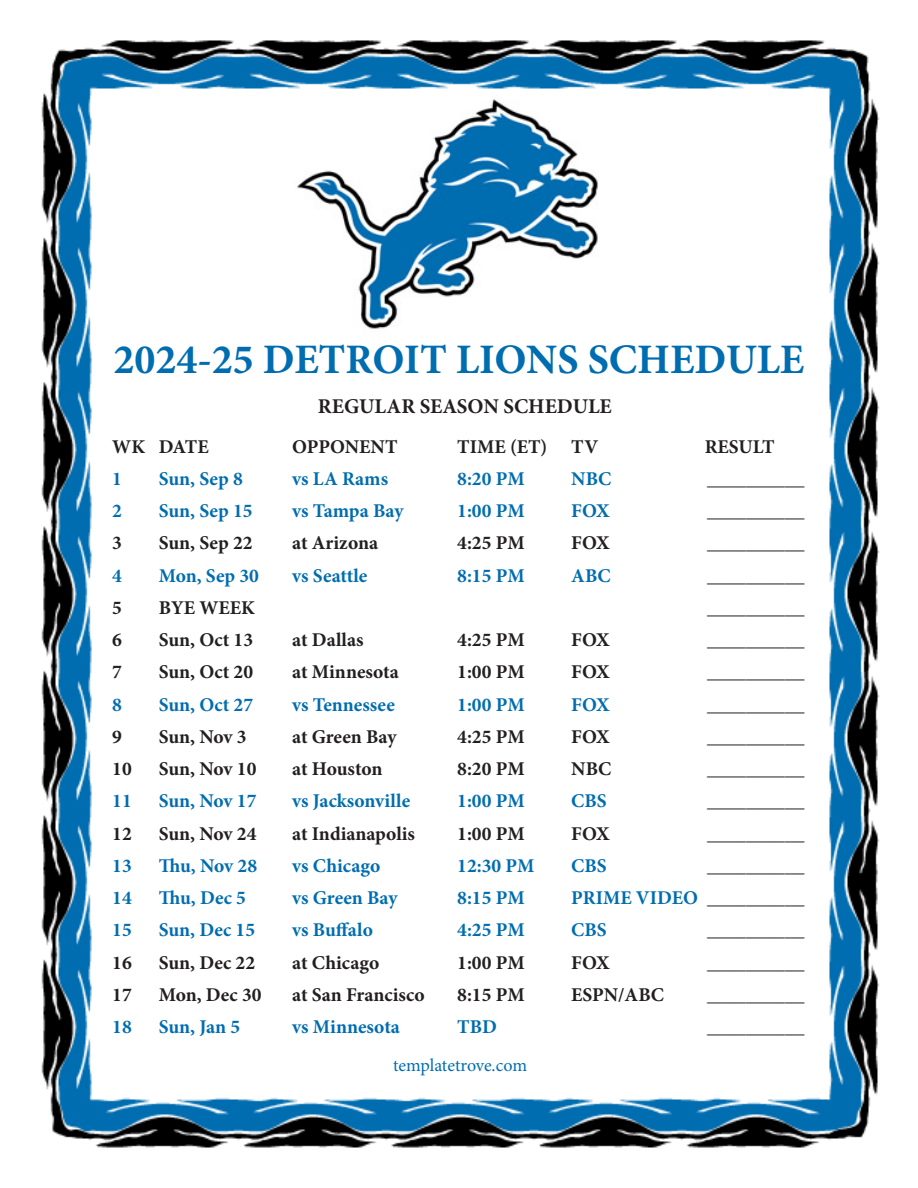
<style>
.page{position:relative;width:918px;height:1188px;background:#fff}
.page>*{position:absolute;margin:0;border:0;box-sizing:border-box;transform-origin:0 0}
.t1{font:700 42px "Minion Pro";color:#006db0}
.t2{font:700 21px "Minion Pro";color:#231f20}
.t3{font:700 19.5px "Minion Pro";color:#231f20}
.t4{font:700 19.5px "Minion Pro";color:#006db0}
.t5{font:18px "Minion Pro";letter-spacing:-.005em;color:#006db0}
.s1{color:#231f20}
</style>
<div class="page">
<img style="left:41px;top:40px;width:839px;height:1108px">
<img style="left:275px;top:91px;width:368px;height:255px">
<p class="t1" style="left:113px;top:330px;width:692px">2024-25 DETROIT LIONS SCHEDULE</p>
<p class="t2" style="left:318px;top:391px;width:295px">REGULAR SEASON SCHEDULE</p>
<p class="t3" style="left:112px;top:433px;width:98px">WK DATE</p>
<p class="t3" style="left:292px;top:433px;width:107px">OPPONENT</p>
<p class="t3" style="left:457px;top:433px;width:142px">TIME (ET) TV</p>
<p class="t3" style="left:705px;top:433px;width:71px">RESULT</p>
<p class="t4" style="left:112px;top:465px;width:11px">1</p>
<p class="t4" style="left:159px;top:465px;width:86px">Sun, Sep 8</p>
<p class="t4" style="left:292px;top:465px;width:97px">vs LA Rams</p>
<p class="t4" style="left:457px;top:465px;width:69px">8:20 PM</p>
<p class="t4" style="left:571px;top:465px;width:42px">NBC</p>
<p class="t3" style="left:707px;top:465px;width:99px">__________</p>
<p class="t4" style="left:112px;top:497px;width:11px">2</p>
<p class="t4" style="left:159px;top:497px;width:95px">Sun, Sep 15</p>
<p class="t4" style="left:292px;top:497px;width:113px">vs Tampa Bay</p>
<p class="t4" style="left:457px;top:497px;width:69px">1:00 PM</p>
<p class="t4" style="left:571px;top:497px;width:40px">FOX</p>
<p class="t3" style="left:707px;top:497px;width:99px">__________</p>
<p class="t3" style="left:112px;top:530px;width:11px">3</p>
<p class="t3" style="left:159px;top:530px;width:95px">Sun, Sep 22</p>
<p class="t3" style="left:292px;top:530px;width:87px">at Arizona</p>
<p class="t3" style="left:457px;top:530px;width:69px">4:25 PM</p>
<p class="t3" style="left:571px;top:530px;width:40px">FOX</p>
<p class="t3" style="left:707px;top:530px;width:99px">__________</p>
<p class="t4" style="left:112px;top:562px;width:11px">4</p>
<p class="t4" style="left:159px;top:562px;width:102px">Mon, Sep 30</p>
<p class="t4" style="left:292px;top:562px;width:77px">vs Seattle</p>
<p class="t4" style="left:457px;top:562px;width:69px">8:15 PM</p>
<p class="t4" style="left:571px;top:562px;width:41px">ABC</p>
<p class="t3" style="left:707px;top:562px;width:99px">__________</p>
<p class="t3" style="left:112px;top:594px;width:11px">5</p>
<p class="t3" style="left:159px;top:594px;width:98px">BYE WEEK</p>
<p class="t3" style="left:707px;top:594px;width:99px">__________</p>
<p class="t3" style="left:112px;top:626px;width:11px">6</p>
<p class="t3" style="left:159px;top:626px;width:96px">Sun, Oct 13</p>
<p class="t3" style="left:292px;top:626px;width:73px">at Dallas</p>
<p class="t3" style="left:457px;top:626px;width:69px">4:25 PM</p>
<p class="t3" style="left:571px;top:626px;width:40px">FOX</p>
<p class="t3" style="left:707px;top:626px;width:99px">__________</p>
<p class="t3" style="left:112px;top:659px;width:11px">7</p>
<p class="t3" style="left:159px;top:659px;width:96px">Sun, Oct 20</p>
<p class="t3" style="left:292px;top:659px;width:108px">at Minnesota</p>
<p class="t3" style="left:457px;top:659px;width:69px">1:00 PM</p>
<p class="t3" style="left:571px;top:659px;width:40px">FOX</p>
<p class="t3" style="left:707px;top:659px;width:99px">__________</p>
<p class="t4" style="left:112px;top:691px;width:11px">8</p>
<p class="t4" style="left:159px;top:691px;width:96px">Sun, Oct 27</p>
<p class="t4" style="left:292px;top:691px;width:104px">vs Tennessee</p>
<p class="t4" style="left:457px;top:691px;width:69px">1:00 PM</p>
<p class="t4" style="left:571px;top:691px;width:40px">FOX</p>
<p class="t3" style="left:707px;top:691px;width:99px">__________</p>
<p class="t3" style="left:112px;top:723px;width:11px">9</p>
<p class="t3" style="left:159px;top:723px;width:89px">Sun, Nov 3</p>
<p class="t3" style="left:292px;top:723px;width:106px">at Green Bay</p>
<p class="t3" style="left:457px;top:723px;width:69px">4:25 PM</p>
<p class="t3" style="left:571px;top:723px;width:40px">FOX</p>
<p class="t3" style="left:707px;top:723px;width:99px">__________</p>
<p class="t3" style="left:112px;top:755px;width:21px">10</p>
<p class="t3" style="left:159px;top:755px;width:99px">Sun, Nov 10</p>
<p class="t3" style="left:292px;top:755px;width:92px">at Houston</p>
<p class="t3" style="left:457px;top:755px;width:69px">8:20 PM</p>
<p class="t3" style="left:571px;top:755px;width:42px">NBC</p>
<p class="t3" style="left:707px;top:755px;width:99px">__________</p>
<p class="t4" style="left:112px;top:788px;width:21px">11</p>
<p class="t4" style="left:159px;top:788px;width:99px">Sun, Nov 17</p>
<p class="t4" style="left:292px;top:788px;width:119px">vs Jacksonville</p>
<p class="t4" style="left:457px;top:788px;width:69px">1:00 PM</p>
<p class="t4" style="left:571px;top:788px;width:37px">CBS</p>
<p class="t3" style="left:707px;top:788px;width:99px">__________</p>
<p class="t3" style="left:112px;top:820px;width:21px">12</p>
<p class="t3" style="left:159px;top:820px;width:99px">Sun, Nov 24</p>
<p class="t3" style="left:292px;top:820px;width:124px">at Indianapolis</p>
<p class="t3" style="left:457px;top:820px;width:69px">1:00 PM</p>
<p class="t3" style="left:571px;top:820px;width:40px">FOX</p>
<p class="t3" style="left:707px;top:820px;width:99px">__________</p>
<p class="t4" style="left:112px;top:852px;width:21px">13</p>
<p class="t4" style="left:159px;top:852px;width:100px">Thu, Nov 28</p>
<p class="t4" style="left:292px;top:852px;width:90px">vs Chicago</p>
<p class="t4" style="left:457px;top:852px;width:79px">12:30 PM</p>
<p class="t4" style="left:571px;top:852px;width:37px">CBS</p>
<p class="t3" style="left:707px;top:852px;width:99px">__________</p>
<p class="t4" style="left:112px;top:884px;width:21px">14</p>
<p class="t4" style="left:159px;top:884px;width:89px">Thu, Dec 5</p>
<p class="t4" style="left:292px;top:884px;width:107px">vs Green Bay</p>
<p class="t4" style="left:457px;top:884px;width:69px">8:15 PM</p>
<p class="t4" style="left:571px;top:884px;width:235px">PRIME VIDEO <span class="s1">__________</span></p>
<p class="t4" style="left:112px;top:917px;width:21px">15</p>
<p class="t4" style="left:159px;top:917px;width:98px">Sun, Dec 15</p>
<p class="t4" style="left:292px;top:917px;width:82px">vs Buffalo</p>
<p class="t4" style="left:457px;top:917px;width:69px">4:25 PM</p>
<p class="t4" style="left:571px;top:917px;width:37px">CBS</p>
<p class="t3" style="left:707px;top:917px;width:99px">__________</p>
<p class="t3" style="left:112px;top:949px;width:21px">16</p>
<p class="t3" style="left:159px;top:949px;width:98px">Sun, Dec 22</p>
<p class="t3" style="left:292px;top:949px;width:89px">at Chicago</p>
<p class="t3" style="left:457px;top:949px;width:69px">1:00 PM</p>
<p class="t3" style="left:571px;top:949px;width:40px">FOX</p>
<p class="t3" style="left:707px;top:949px;width:99px">__________</p>
<p class="t3" style="left:112px;top:981px;width:21px">17</p>
<p class="t3" style="left:159px;top:981px;width:104px">Mon, Dec 30</p>
<p class="t3" style="left:292px;top:981px;width:134px">at San Francisco</p>
<p class="t3" style="left:457px;top:981px;width:69px">8:15 PM</p>
<p class="t3" style="left:571px;top:981px;width:94px">ESPN/ABC</p>
<p class="t3" style="left:707px;top:981px;width:99px">__________</p>
<p class="t4" style="left:112px;top:1013px;width:21px">18</p>
<p class="t4" style="left:159px;top:1013px;width:83px">Sun, Jan 5</p>
<p class="t4" style="left:292px;top:1013px;width:109px">vs Minnesota</p>
<p class="t4" style="left:457px;top:1013px;width:41px">TBD</p>
<p class="t3" style="left:707px;top:1013px;width:99px">__________</p>
<p class="t5" style="left:393px;top:1053px;width:136px">templatetrove.com</p>
</div>
